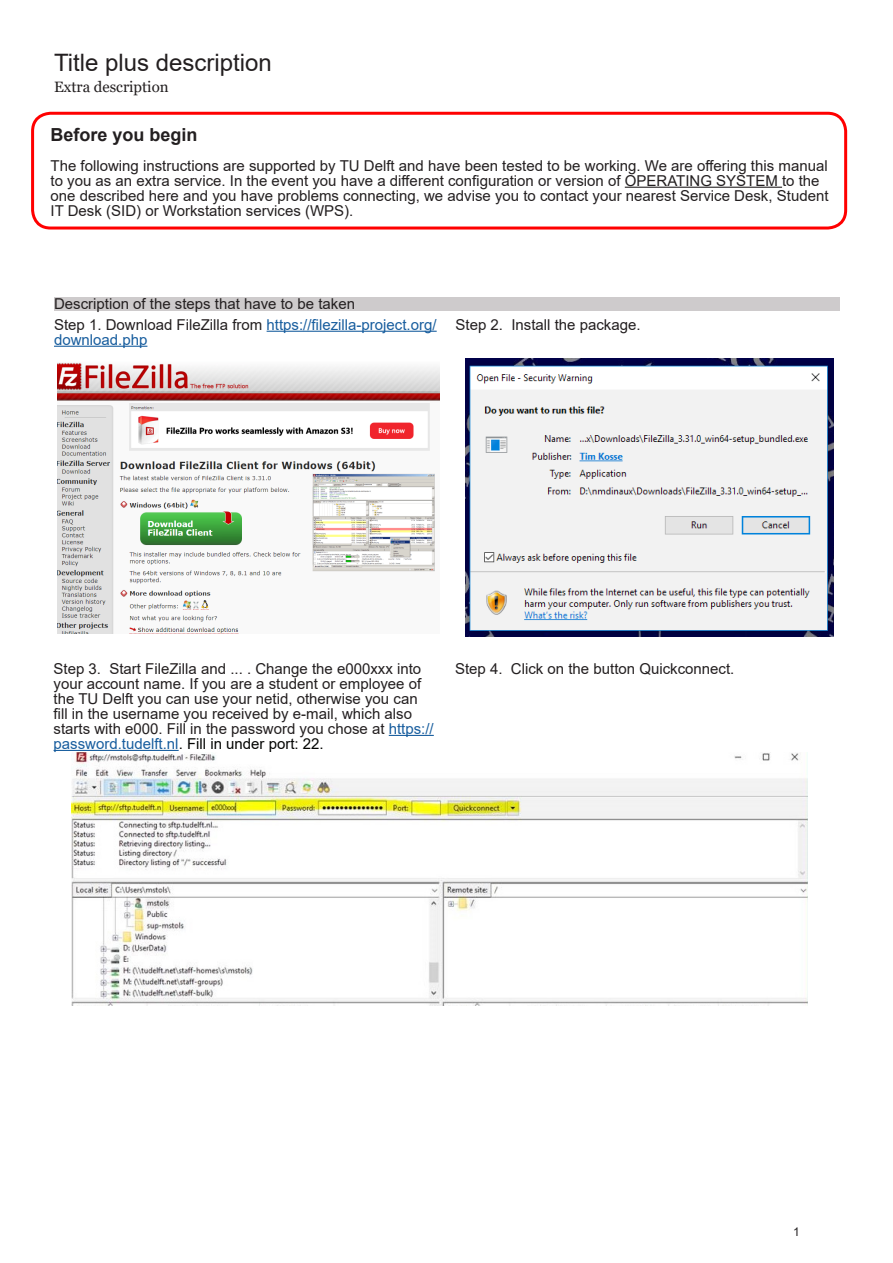
<style>
.page{position:relative;width:893px;height:1263px;background:#fff}
.page>*{position:absolute;margin:0;border:0;box-sizing:border-box;transform-origin:0 0}
._1_header{font:24px "Arial";color:#231f20}
.gewone_tekst{font:700 18px "Arial";color:#231f20}
.gewone_tekst-2{font:15px/15px "Arial";color:#231f20}
.gewone_tekst-3{font:15px/15px "Arial";color:#175d9e}
.gewone_tekst-4{font:15px "Georgia";color:#231f20}
.page_numbering{font:12px "Arial";color:#231f20}
.s1{color:#231f20}
.s2{color:#175d9e}
.s3{color:#040503}
</style>
<div class="page">
<hr style="left:267px;top:331px;width:170px;height:1px;background:#175d9e">
<hr style="left:54px;top:346px;width:93px;height:1px;background:#175d9e">
<div style="left:54px;top:298px;width:785px;height:13px;background:#cecbcc"></div>
<hr style="left:389px;top:735px;width:45px;height:1px;background:#175d9e">
<hr style="left:54px;top:750px;width:125px;height:1px;background:#175d9e">
<div style="left:31px;top:112px;width:816px;height:118px;border:3px solid #f00;border-radius:18px"></div>
<hr style="left:625px;top:187px;width:157px;height:1px;background:#231f20">
<img style="left:465px;top:358px;width:369px;height:278px">
<img style="left:57px;top:363px;width:382px;height:270px">
<img style="left:71px;top:753px;width:736px;height:252px">
<p class="_1_header" style="left:54px;top:47px;width:219px">Title plus description</p>
<p class="gewone_tekst-4" style="left:54px;top:77px;width:116px">Extra description</p>
<p class="gewone_tekst" style="left:51px;top:122px;width:149px">Before you begin</p>
<p class="gewone_tekst-2" style="left:51px;top:158px;width:779px">The following instructions are supported by TU Delft and have been tested to be working. We are offering this manual to you as an extra service. In the event you have a different configuration or version of OPERATING SYSTEM to the one described here and you have problems connecting, we advise you to contact your nearest Service Desk, Student IT Desk (SID) or Workstation services (WPS).</p>
<p class="gewone_tekst-2" style="left:54px;top:296px;width:303px">Description of the steps that have to be taken</p>
<p class="gewone_tekst-3" style="left:54px;top:317px;width:384px"><span class="s1">Step 1. Download FileZilla from</span> https://filezilla-project.org/ download.php</p>
<p class="gewone_tekst-2" style="left:455px;top:317px;width:187px">Step 2. Install the package.</p>
<p class="gewone_tekst-2" style="left:54px;top:661px;width:382px">Step 3. Start FileZilla and ... . Change the e000xxx into your account name. If you are a student or employee of the TU Delft you can use your netid, otherwise you can fill in the username you received by e-mail, which also starts with e000. Fill in the password you chose at <span class="s2">https:// password.tudelft.nl</span><span class="s3">. Fill in under port: 22.</span></p>
<p class="gewone_tekst-2" style="left:455px;top:661px;width:281px">Step 4. Click on the button Quickconnect.</p>
<p class="page_numbering" style="left:793px;top:1223px;width:8px">1</p>
</div>
